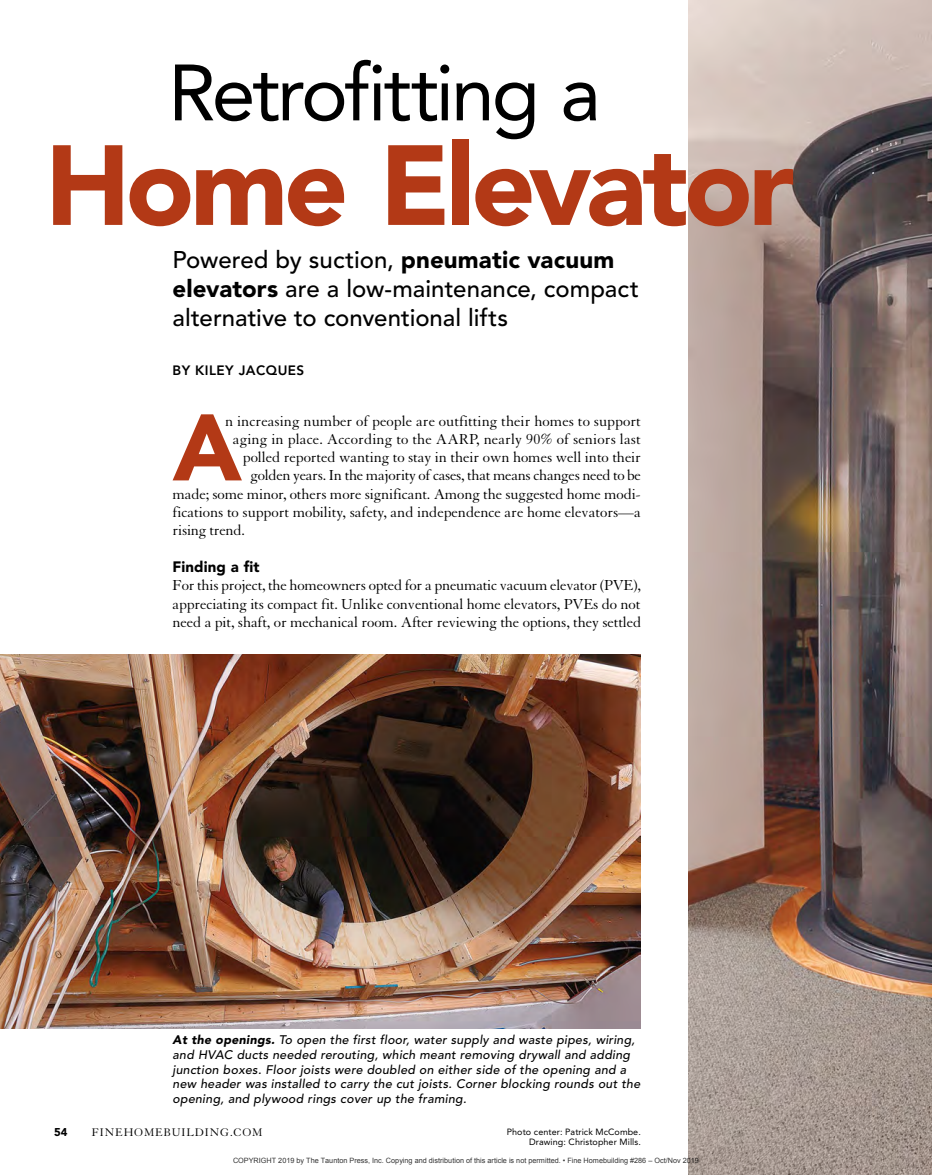
<style>
.page{position:relative;width:932px;height:1175px;background:#fff}
.page>*{position:absolute;margin:0;border:0;box-sizing:border-box;transform-origin:0 0}
.t1{font:900 112.5px "Avenir LT Std";letter-spacing:-.04em;color:#b33916}
.t2{font:900 93.3px "Avenir LT Std";color:#b33916}
.t3{font:78.75px "Avenir LT Std";letter-spacing:-.04em;color:#000}
.t4{font:500 24px/29.1px "Avenir LT Std";color:#000}
.t5{font:15.75px/18.3px "Granjon LT Std";letter-spacing:-.005em;color:#000;text-align:justify}
.t6{font:900 15px "Avenir LT Std";letter-spacing:.005em;color:#000}
.t7{font:800 13.5px "Avenir LT Std";letter-spacing:.03em;color:#000}
.t8{font:italic 500 12.3px/14.7px "Avenir LT Std";letter-spacing:.02em;color:#000}
.t9{font:12px "Granjon LT Std";letter-spacing:.07em;color:#000}
.t10{font:900 11.25px "Avenir LT Std";color:#000}
.t11{font:9px/10.8px "Avenir LT Std";letter-spacing:.005em;color:#000;text-align:right}
.t12{font:7.35px "Arial";color:rgb(0 0 0/.8)}
.s1{font-weight:900}
</style>
<div class="page">
<img style="left:688px;top:0;width:244px;height:1174px">
<img style="left:0;top:654px;width:640px;height:374px">
<p class="t3" style="left:168px;top:47px;width:434px">Retrofitting a</p>
<p class="t1" style="left:45px;top:118px;width:751px">Home Elevator</p>
<p class="t4" style="left:172px;top:246px;width:468px">Powered by suction, <span class="s1">pneumatic vacuum elevators</span> are a low-maintenance, compact alternative to conventional lifts</p>
<p class="t7" style="left:172px;top:362px;width:133px">BY KILEY JACQUES</p>
<p class="t2" style="left:173px;top:391px;width:71px">A</p>
<p class="t5" style="left:225px;top:412px;width:417px">n increasing number of people are outfitting their homes to support</p>
<p class="t5" style="left:233px;top:430px;width:409px">aging in place. According to the AARP, nearly 90% of seniors last</p>
<p class="t5" style="left:243px;top:448px;width:400px">polled reported wanting to stay in their own homes well into their</p>
<p class="t5" style="left:250px;top:467px;width:392px">golden years. In the majority of cases, that means changes need to be</p>
<p class="t5" style="left:172px;top:485px;width:470px">made; some minor, others more significant. Among the suggested home modi-</p>
<p class="t5" style="left:172px;top:503px;width:469px">fications to support mobility, safety, and independence are home elevators—a</p>
<p class="t5" style="left:172px;top:521px;width:74px">rising trend.</p>
<p class="t6" style="left:172px;top:557px;width:88px">Finding a fit</p>
<p class="t5" style="left:172px;top:576px;width:470px">For this project, the homeowners opted for a pneumatic vacuum elevator (PVE), appreciating its compact fit. Unlike conventional home elevators, PVEs do not need a pit, shaft, or mechanical room. After reviewing the options, they settled</p>
<p class="t8" style="left:172px;top:1033px;width:469px"><span class="s1">At the openings.</span> To open the first floor, water supply and waste pipes, wiring, and HVAC ducts needed rerouting, which meant removing drywall and adding junction boxes. Floor joists were doubled on either side of the opening and a new header was installed to carry the cut joists. Corner blocking rounds out the opening, and plywood rings cover up the framing.</p>
<p class="t10" style="left:54px;top:1125px;width:15px">54</p>
<p class="t9" style="left:92px;top:1126px;width:162px">FINEHOMEBUILDING.com</p>
<p class="t11" style="left:507px;top:1126px;width:135px">Photo center: Patrick McCombe.<br>Drawing: Christopher Mills.</p>
<p class="t12" style="left:233px;top:1155px;width:467px">COPYRIGHT 2019 by The Taunton Press, Inc. Copying and distribution of this article is not permitted. • Fine Homebuilding #286 – Oct/Nov 2019</p>
</div>
